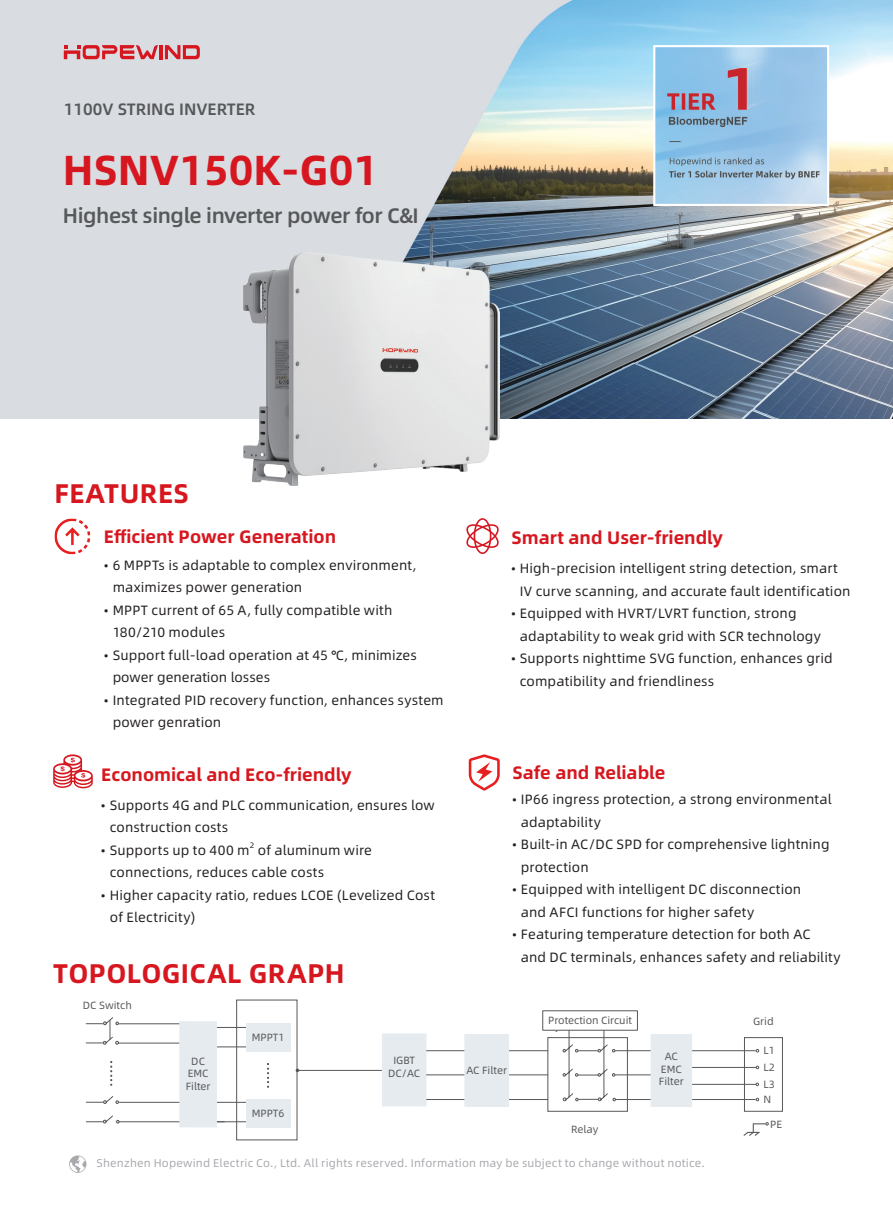
<style>
.page{position:relative;width:893px;height:1212px;background:#fff}
.page>*{position:absolute;margin:0;border:0;box-sizing:border-box;transform-origin:0 0}
.t1{font:700 42px "Alibaba Sans";color:#d7171f}
.t2{font:700 27px "Alibaba Sans";letter-spacing:.015em;color:#d7171f}
.t3{font:500 21px "Alibaba Sans";letter-spacing:-.02em;color:#57585a}
.t4{font:700 18px "Alibaba Sans";color:#d7171f}
.t5{font:500 16.5px "Alibaba Sans";color:#57585a}
.t6{font:13.5px/22.5px "Alibaba Sans";letter-spacing:.01em;color:#231f20}
.t7{font:13.5px/22.5px "Alibaba Pu Hui Ti";color:#231f20}
.t8{font:11.25px "Alibaba Sans";letter-spacing:.02em;color:#a8a9ad}
.t9{font:10.5px/12.6px "Alibaba Sans";color:#57585a;text-align:center}
.t10{font:7.8px "Alibaba Sans";color:#231f20}
.s1{font-family:"Alibaba Sans"}
</style>
<div class="page">
<img style="left:0;top:0;width:893px;height:419px">
<hr style="left:159px;top:45px;width:3px;height:14px;background:#d7171f">
<svg style="left:165px;top:45px;width:35px;height:14px"></svg>
<svg style="left:64px;top:45px;width:94px;height:14px"></svg>
<img style="left:656px;top:48px;width:170px;height:155px">
<div style="left:653px;top:45px;width:176px;height:161px;border:2px solid #fff"></div>
<svg style="left:69px;top:1155px;width:17px;height:18px"></svg>
<svg style="left:54px;top:518px;width:36px;height:36px"></svg>
<svg style="left:469px;top:754px;width:31px;height:37px"></svg>
<svg style="left:466px;top:518px;width:33px;height:36px"></svg>
<svg style="left:53px;top:754px;width:40px;height:34px"></svg>
<hr style="left:118px;top:1121px;width:107px;height:1px;background:#57585a">
<div style="left:236px;top:999px;width:61px;height:141px;border:1px solid #57585a"></div>
<div style="left:542px;top:1010px;width:96px;height:21px;border:1px solid #57585a"></div>
<hr style="left:297px;top:1070px;width:126px;height:1px;background:#57585a">
<div style="left:382px;top:1033px;width:44px;height:73px;background:#e6ebef"></div>
<hr style="left:426px;top:1050px;width:122px;height:1px;background:#57585a">
<hr style="left:426px;top:1074px;width:122px;height:1px;background:#57585a">
<hr style="left:426px;top:1099px;width:122px;height:1px;background:#57585a">
<div style="left:464px;top:1034px;width:45px;height:73px;background:#e6ebef"></div>
<hr style="left:615px;top:1050px;width:141px;height:1px;background:#57585a">
<hr style="left:615px;top:1074px;width:70px;height:1px;background:#57585a">
<hr style="left:615px;top:1099px;width:141px;height:1px;background:#57585a">
<div style="left:651px;top:1034px;width:41px;height:73px;background:#e6ebef"></div>
<div style="left:547px;top:1037px;width:81px;height:75px;border:1px solid #57585a"></div>
<svg style="left:555px;top:1029px;width:61px;height:73px"></svg>
<div style="left:744px;top:1037px;width:39px;height:75px;border:1px solid #57585a"></div>
<svg style="left:743px;top:1122px;width:26px;height:14px"></svg>
<hr style="left:217px;top:1027px;width:34px;height:1px;background:#57585a">
<hr style="left:217px;top:1046px;width:34px;height:1px;background:#57585a">
<hr style="left:217px;top:1102px;width:34px;height:1px;background:#57585a">
<hr style="left:217px;top:1121px;width:34px;height:1px;background:#57585a">
<hr style="left:119px;top:1102px;width:61px;height:1px;background:#57585a">
<svg style="left:86px;top:1096px;width:33px;height:8px"></svg>
<hr style="left:119px;top:1023px;width:61px;height:1px;background:#57585a">
<hr style="left:118px;top:1043px;width:61px;height:1px;background:#57585a">
<svg style="left:86px;top:1017px;width:33px;height:28px"></svg>
<div style="left:179px;top:1021px;width:38px;height:106px;background:#e6ebef"></div>
<svg style="left:110px;top:1061px;width:2px;height:25px"></svg>
<div style="left:246px;top:1024px;width:44px;height:28px;background:#e6ebef"></div>
<div style="left:246px;top:1099px;width:44px;height:28px;background:#e6ebef"></div>
<svg style="left:267px;top:1063px;width:2px;height:25px"></svg>
<svg style="left:86px;top:1115px;width:34px;height:9px"></svg>
<hr style="left:692px;top:1067px;width:64px;height:1px;background:#57585a">
<hr style="left:692px;top:1084px;width:64px;height:1px;background:#57585a">
<img style="left:244px;top:253px;width:256px;height:232px">
<p class="t5" style="left:64px;top:96px;width:193px">1100V STRING INVERTER</p>
<p class="t1" style="left:63px;top:137px;width:317px">HSNV150K-G01</p>
<p class="t3" style="left:63px;top:199px;width:357px">Highest single inverter power for C&amp;I</p>
<p class="t2" style="left:55px;top:472px;width:136px">FEATURES</p>
<p class="t4" style="left:104px;top:522px;width:234px">Efficient Power Generation</p>
<p class="t6" style="left:113px;top:553px;width:305px;text-indent:-9px">• 6 MPPTs is adaptable to complex environment, maximizes power generation</p>
<p class="t6" style="left:113px;top:598px;width:281px;text-indent:-9px">• MPPT current of 65 A, fully compatible with<br>180/210 modules</p>
<p class="t7" style="left:113px;top:643px;width:306px;text-indent:-9px"><span class="s1">• Support full-load operation at</span> 45 ℃<span class="s1">,</span> minimizes power generation losses</p>
<p class="t6" style="left:113px;top:688px;width:332px;text-indent:-9px">• Integrated PID recovery function, enhances system power genration</p>
<p class="t4" style="left:101px;top:760px;width:252px">Economical and Eco-friendly</p>
<p class="t6" style="left:110px;top:793px;width:326px;text-indent:-9px">• Supports 4G and PLC communication, ensures low construction costs</p>
<p class="t6" style="left:101px;top:838px;width:150px">• Supports up to 400 m</p>
<p class="t10" style="left:250px;top:839px;width:6px">2</p>
<p class="t6" style="left:110px;top:838px;width:264px;text-indent:148px">of aluminum wire connections, reduces cable costs</p>
<p class="t6" style="left:110px;top:883px;width:327px;text-indent:-9px">• Higher capacity ratio, redues LCOE (Levelized Cost of Electricity)</p>
<p class="t2" style="left:53px;top:952px;width:293px">TOPOLOGICAL GRAPH</p>
<p class="t9" style="left:83px;top:998px;width:50px">DC Switch</p>
<p class="t9" style="left:191px;top:1054px;width:15px">DC</p>
<p class="t9" style="left:186px;top:1067px;width:26px;text-align:left">EMC<br>Filter</p>
<p class="t9" style="left:252px;top:1031px;width:34px">MPPT1</p>
<p class="t9" style="left:252px;top:1106px;width:34px">MPPT6</p>
<p class="t9" style="left:393px;top:1053px;width:23px">IGBT</p>
<p class="t9" style="left:388px;top:1066px;width:33px">DC/AC</p>
<p class="t4" style="left:511px;top:524px;width:213px">Smart and User-friendly</p>
<p class="t6" style="left:520px;top:556px;width:332px;text-indent:-9px">• High-precision intelligent string detection, smart<br>IV curve scanning, and accurate fault identification</p>
<p class="t6" style="left:520px;top:601px;width:303px;text-indent:-9px">• Equipped with HVRT/LVRT function, strong adaptability to weak grid with SCR technology</p>
<p class="t6" style="left:520px;top:646px;width:314px;text-indent:-9px">• Supports nighttime SVG function, enhances grid compatibility and friendliness</p>
<p class="t4" style="left:512px;top:758px;width:154px">Safe and Reliable</p>
<p class="t6" style="left:521px;top:787px;width:312px;text-indent:-9px">• IP66 ingress protection, a strong environmental adaptability</p>
<p class="t6" style="left:521px;top:832px;width:310px;text-indent:-9px">• Built-in AC/DC SPD for comprehensive lightning protection</p>
<p class="t6" style="left:521px;top:877px;width:282px;text-indent:-9px">• Equipped with intelligent DC disconnection and AFCI functions for higher safety</p>
<p class="t6" style="left:521px;top:922px;width:321px;text-indent:-9px">• Featuring temperature detection for both AC<br>and DC terminals, enhances safety and reliability</p>
<p class="t9" style="left:466px;top:1063px;width:42px">AC Filter</p>
<p class="t9" style="left:548px;top:1013px;width:85px">Protection Circuit</p>
<p class="t9" style="left:571px;top:1122px;width:29px">Relay</p>
<p class="t9" style="left:659px;top:1049px;width:26px">AC<br>EMC<br>Filter</p>
<p class="t9" style="left:753px;top:1014px;width:22px">Grid</p>
<p class="t9" style="left:763px;top:1044px;width:13px">L1</p>
<p class="t9" style="left:763px;top:1060px;width:13px">L2</p>
<p class="t9" style="left:763px;top:1077px;width:13px">L3</p>
<p class="t9" style="left:763px;top:1092px;width:9px">N</p>
<p class="t9" style="left:770px;top:1117px;width:14px">PE</p>
<p class="t8" style="left:97px;top:1154px;width:610px">Shenzhen Hopewind Electric Co., Ltd. All rights reserved. Information may be subject to change without notice.</p>
</div>
